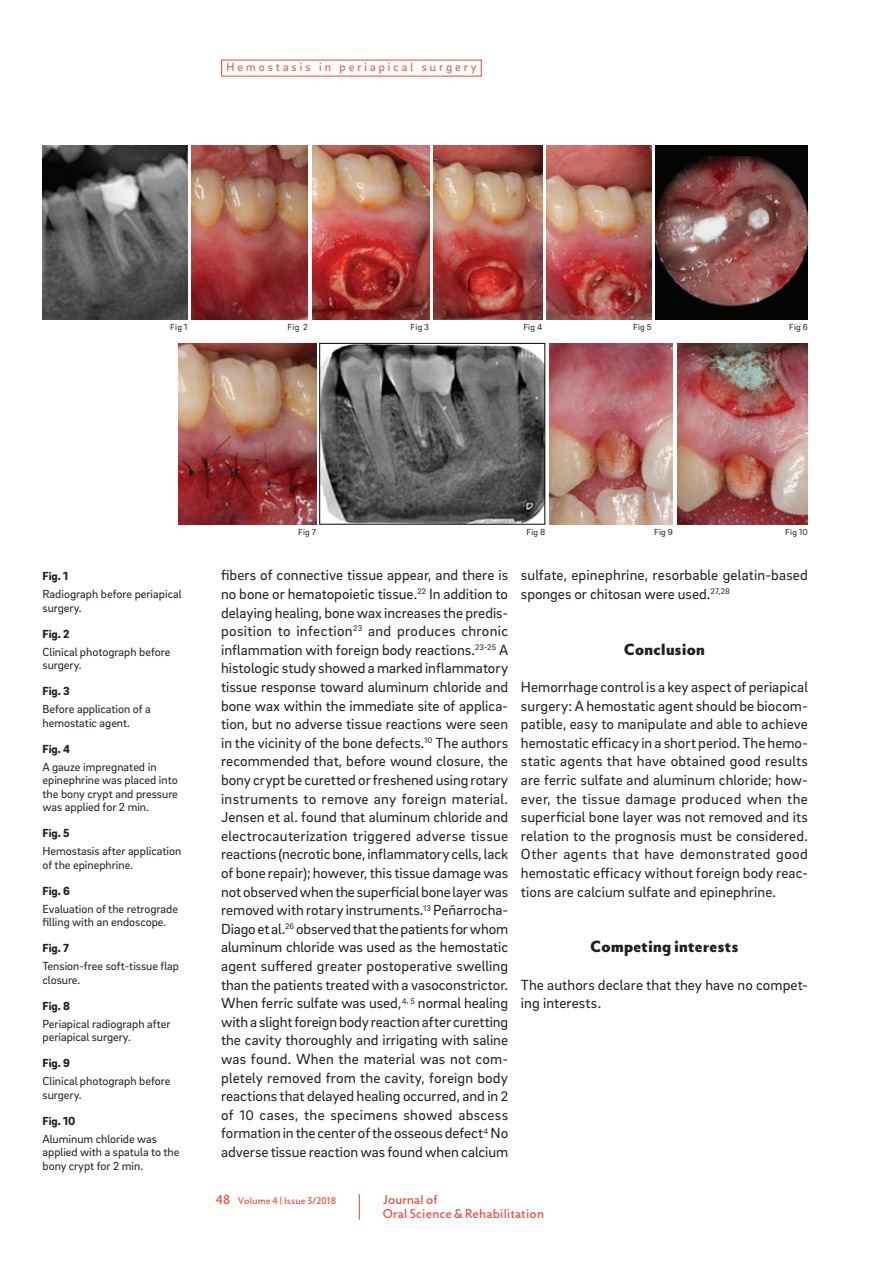
<style>
.page{position:relative;width:893px;height:1263px;background:#fff}
.page>*{position:absolute;margin:0;border:0;box-sizing:border-box;transform-origin:0 0}
.t1{font:15px/18.6px "Brix Sans";letter-spacing:.005em;color:#231f20;text-align:justify}
.t2{font:900 15px "Zigfrid";letter-spacing:.03em;color:#231f20}
.t3{font:12px/13.5px "Brix Sans";color:#231f20}
.t4{font:900 12px "Brix Sans";color:#231f20}
.t5{font:12px/14.4px "Zigfrid";letter-spacing:.02em;color:#ef4b3d}
.t6{font:12px "Brix Sans";letter-spacing:.25em;color:#ef4b3d}
.t7{font:9px "Brix Sans";letter-spacing:.025em;color:#231f20}
.t8{font:9px "Zigfrid";letter-spacing:.025em;color:#ef4b3d}
.s1{font-size:14.25px}
.s2{font-size:12px}
</style>
<div class="page">
<svg style="left:359px;top:1194px;width:1px;height:25px"></svg>
<img style="left:312px;top:146px;width:117px;height:174px">
<img style="left:43px;top:146px;width:144px;height:174px">
<img style="left:192px;top:146px;width:116px;height:174px">
<img style="left:433px;top:146px;width:109px;height:174px">
<img style="left:546px;top:146px;width:106px;height:174px">
<div style="left:656px;top:146px;width:152px;height:174px;background:#040503"></div>
<img style="left:656px;top:156px;width:152px;height:151px">
<img style="left:178px;top:343px;width:139px;height:181px">
<img style="left:321px;top:345px;width:222px;height:178px">
<div style="left:319px;top:343px;width:226px;height:182px;border:1px solid #040503"></div>
<img style="left:677px;top:343px;width:131px;height:182px">
<img style="left:550px;top:343px;width:123px;height:181px">
<p class="t6" style="left:226px;top:63px;width:252px">Hemostasis in periapical surgery</p>
<p class="t7" style="left:170px;top:324px;width:19px">Fig 1</p>
<p class="t7" style="left:288px;top:324px;width:22px">Fig 2</p>
<p class="t7" style="left:411px;top:324px;width:20px">Fig 3</p>
<p class="t7" style="left:523px;top:324px;width:20px">Fig 4</p>
<p class="t7" style="left:633px;top:324px;width:20px">Fig 5</p>
<p class="t7" style="left:789px;top:324px;width:20px">Fig 6</p>
<p class="t4" style="left:43px;top:572px;width:27px">Fig. 1</p>
<p class="t3" style="left:43px;top:588px;width:140px">Radiograph before periapical surgery.</p>
<p class="t4" style="left:43px;top:629px;width:28px">Fig. 2</p>
<p class="t3" style="left:43px;top:646px;width:129px">Clinical photograph before surgery.</p>
<p class="t4" style="left:43px;top:687px;width:29px">Fig. 3</p>
<p class="t3" style="left:43px;top:703px;width:110px">Before application of a hemostatic agent.</p>
<p class="t4" style="left:43px;top:744px;width:29px">Fig. 4</p>
<p class="t3" style="left:43px;top:761px;width:137px">A gauze impregnated in epinephrine was placed into the bony crypt and pressure was applied for 2 min.</p>
<p class="t4" style="left:43px;top:829px;width:28px">Fig. 5</p>
<p class="t3" style="left:43px;top:845px;width:140px">Hemostasis after application of the epinephrine.</p>
<p class="t4" style="left:43px;top:886px;width:29px">Fig. 6</p>
<p class="t3" style="left:43px;top:903px;width:137px">Evaluation of the retrograde filling with an endoscope.</p>
<p class="t4" style="left:43px;top:944px;width:28px">Fig. 7</p>
<p class="t3" style="left:43px;top:960px;width:138px">Tension-free soft-tissue flap closure.</p>
<p class="t4" style="left:43px;top:1001px;width:29px">Fig. 8</p>
<p class="t3" style="left:43px;top:1018px;width:130px">Periapical radiograph after periapical surgery.</p>
<p class="t4" style="left:43px;top:1059px;width:29px">Fig. 9</p>
<p class="t3" style="left:43px;top:1075px;width:129px">Clinical photograph before surgery.</p>
<p class="t4" style="left:43px;top:1116px;width:34px">Fig. 10</p>
<p class="t3" style="left:43px;top:1133px;width:138px">Aluminum chloride was applied with a spatula to the bony crypt for 2 min.</p>
<p class="t7" style="left:298px;top:529px;width:19px">Fig 7</p>
<p class="t7" style="left:526px;top:529px;width:20px">Fig 8</p>
<p class="t7" style="left:654px;top:529px;width:20px">Fig 9</p>
<p class="t7" style="left:785px;top:529px;width:24px">Fig 10</p>
<p class="t1" style="left:221px;top:567px;width:289px">fibers of connective tissue appear, and there is no bone or hematopoietic tissue.<sup>22</sup> In addition to delaying healing, bone wax increases the predis&shy;position to infection<sup>23</sup> and produces chronic inflammation with foreign body reactions.<sup>23</sup><sup>-</sup><sup>25</sup> A histologic study showed a marked inflammatory tissue response toward aluminum chloride and bone wax within the immediate site of applica&shy;tion, but no adverse tissue reactions were seen in the vicinity of the bone defects.<sup>10</sup> The authors recommended that, before wound closure, the bony crypt be curetted or freshened using rotary instruments to remove any foreign material.<br>Jensen et al. found that aluminum chloride and electrocauterization triggered adverse tissue reactions (necrotic bone, inflammatory cells, lack of bone repair); however, this tissue damage was not observed when the superficial bone layer was removed with rotary instruments.<sup>13</sup> Peñarrocha-Diago et al.<sup>26</sup> observed that the patients for whom aluminum chloride was used as the hemostatic agent suffered greater postoperative swelling than the patients treated with a vasoconstrictor.<br>When ferric sulfate was used,<sup>4</sup><sup>,</sup> <sup>5</sup> normal healing with a slight foreign body reaction after curetting the cavity thoroughly and irrigating with saline was found. When the material was not com&shy;pletely removed from the cavity, foreign body reactions that delayed healing occurred, and in <span class="s1">2 </span>of <span class="s1">10</span> cases, the specimens showed abscess formation in the center of the osseous defect<sup>4</sup> No adverse tissue reaction was found when calcium</p>
<p class="t1" style="left:521px;top:567px;width:289px">sulfate, epinephrine, resorbable gelatin-based sponges or chitosan were used.<sup>27</sup><sup>,</sup><sup>28</sup></p>
<p class="t2" style="left:624px;top:644px;width:82px">Conclusion</p>
<p class="t1" style="left:521px;top:679px;width:289px">Hemorrhage control is a key aspect of periapical surgery: A hemostatic agent should be biocom&shy;patible, easy to manipulate and able to achieve hemostatic efficacy in a short period. The hemo&shy;static agents that have obtained good results are ferric sulfate and aluminum chloride; how&shy;ever, the tissue damage produced when the superficial bone layer was not removed and its relation to the prognosis must be considered.<br>Other agents that have demonstrated good hemostatic efficacy without foreign body reac&shy;tions are calcium sulfate and epinephrine.</p>
<p class="t2" style="left:590px;top:941px;width:149px">Competing interests</p>
<p class="t1" style="left:521px;top:976px;width:289px">The authors declare that they have no compet&shy;ing interests.</p>
<p class="t8" style="left:216px;top:1197px;width:122px"><span class="s2">48</span> Volume 4 | Issue 3/2018</p>
<p class="t5" style="left:383px;top:1194px;width:163px">Journal of<br>Oral Science &amp; Rehabilitation</p>
</div>
